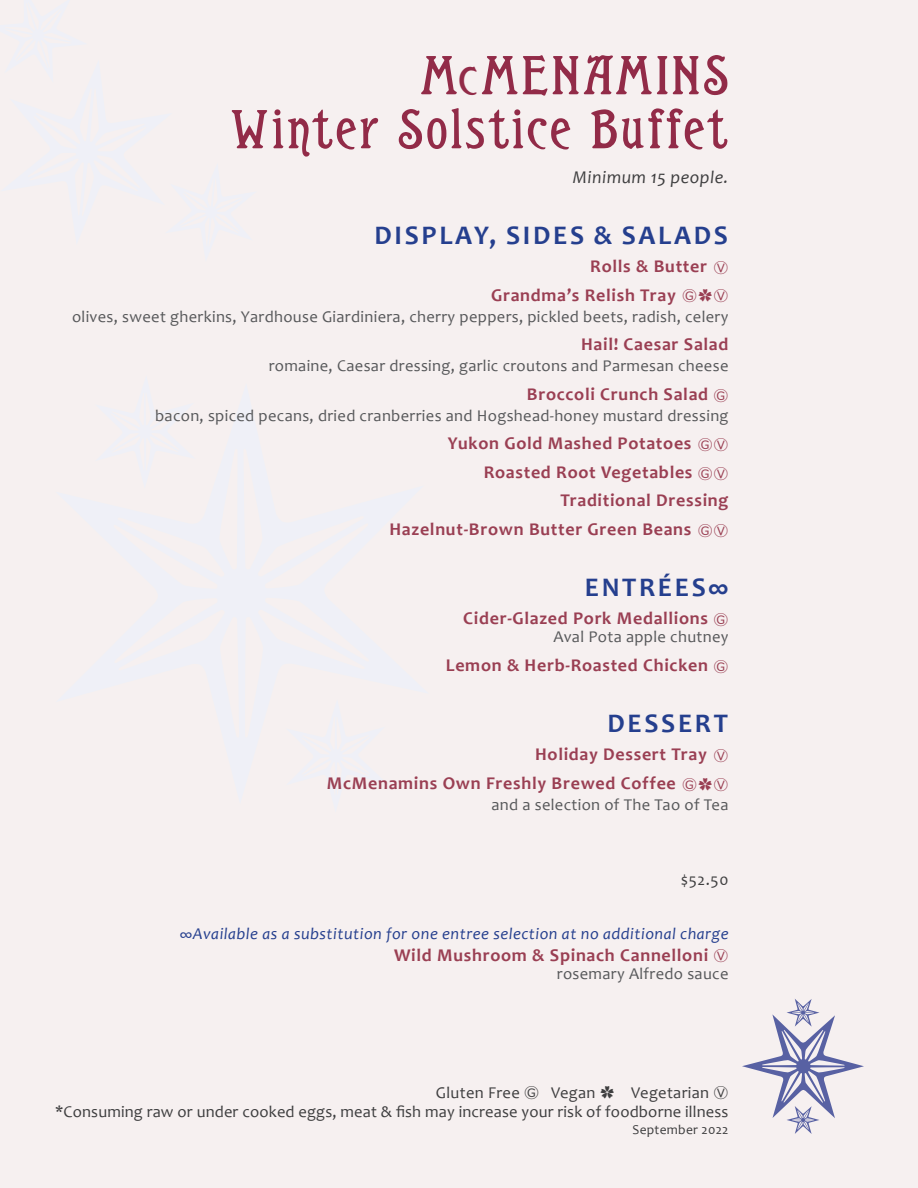
<style>
.page{position:relative;width:918px;height:1188px;background:#f6f0f0}
.page>*{position:absolute;margin:0;border:0;box-sizing:border-box;transform-origin:0 0}
.t1{font:51px/54px "Poorfarmv.5";letter-spacing:.06em;color:#922b48;text-align:right}
.t2{font:700 27px "Candara";letter-spacing:.1em;color:#253f8e}
.t3{font:700 18px/28.5px "Candara";letter-spacing:.04em;color:#9a3f53;text-align:right}
.t4{font:italic 18px "Candara";letter-spacing:.03em;color:#3e3e3f}
.t5{font:16.5px "Candara";letter-spacing:.02em;color:#57585a}
.t6{font:16.5px/19.5px "Candara";letter-spacing:.01em;color:#3e3e3f;text-align:right}
.t7{font:italic 16.5px "Candara";letter-spacing:.03em;color:#253f8e}
.t8{font:13.5px "Candara";letter-spacing:.02em;color:#3e3e3f}
.s1{font-size:35.7px}
.s2{font-family:"Meiryo";font-weight:400;font-size:15px}
.s3{font-family:"Meiryo";font-size:15px}
</style>
<div class="page">
<svg style="left:742px;top:999px;width:122px;height:135px"></svg>
<h1 class="t1" style="left:231px;top:52px;width:499px">M<span class="s1">c</span>MENAMINS<br>Winter Solstice Buffet</h1>
<p class="t4" style="left:573px;top:166px;width:157px">Minimum 15 people.</p>
<h2 class="t2" style="left:375px;top:218px;width:355px">DISPLAY, SIDES &amp; SALADS</h2>
<p class="t3" style="left:491px;top:252px;width:239px">Rolls &amp; Butter <span class="s2">Ⓥ<br></span>Grandma’s Relish Tray <span class="s2">Ⓖ✿Ⓥ</span></p>
<p class="t5" style="left:72px;top:306px;width:658px">olives, sweet gherkins, Yardhouse Giardiniera, cherry peppers, pickled beets, radish, celery</p>
<p class="t3" style="left:581px;top:330px;width:149px">Hail! Caesar Salad</p>
<p class="t5" style="left:269px;top:356px;width:461px">romaine, Caesar dressing, garlic croutons and Parmesan cheese</p>
<p class="t3" style="left:527px;top:379px;width:203px">Broccoli Crunch Salad <span class="s2">Ⓖ</span></p>
<p class="t5" style="left:155px;top:405px;width:575px">bacon, spiced pecans, dried cranberries and Hogshead-honey mustard dressing</p>
<p class="t3" style="left:389px;top:429px;width:340px">Yukon Gold Mashed Potatoes <span class="s2">ⒼⓋ<br></span>Roasted Root Vegetables <span class="s2">ⒼⓋ<br></span>Traditional Dressing<br>Hazelnut-Brown Butter Green Beans <span class="s2">ⒼⓋ</span></p>
<h2 class="t2" style="left:585px;top:570px;width:145px">ENTRÉES∞</h2>
<p class="t3" style="left:463px;top:604px;width:267px">Cider-Glazed Pork Medallions <span class="s2">Ⓖ</span></p>
<p class="t5" style="left:553px;top:627px;width:177px">Aval Pota apple chutney</p>
<p class="t3" style="left:446px;top:651px;width:284px">Lemon &amp; Herb-Roasted Chicken <span class="s2">Ⓖ</span></p>
<h2 class="t2" style="left:607px;top:706px;width:122px">DESSERT</h2>
<p class="t3" style="left:327px;top:740px;width:403px">Holiday Dessert Tray <span class="s2">Ⓥ<br></span>McMenamins Own Freshly Brewed Coffee <span class="s2">Ⓖ✿Ⓥ</span></p>
<p class="t5" style="left:491px;top:794px;width:239px">and a selection of The Tao of Tea</p>
<p class="t6" style="left:681px;top:869px;width:49px">$52.50</p>
<p class="t7" style="left:180px;top:924px;width:550px">∞Available as a substitution for one entree selection at no additional charge</p>
<p class="t3" style="left:394px;top:940px;width:336px">Wild Mushroom &amp; Spinach Cannelloni <span class="s2">Ⓥ</span></p>
<p class="t5" style="left:557px;top:963px;width:173px">rosemary Alfredo sauce</p>
<p class="t6" style="left:55px;top:1082px;width:675px">Gluten Free <span class="s3">Ⓖ</span> Vegan <span class="s3">✿</span> Vegetarian <span class="s3">Ⓥ<br></span>*Consuming raw or under cooked eggs, meat &amp; fish may increase your risk of foodborne illness</p>
<p class="t8" style="left:633px;top:1121px;width:97px">September 2022</p>
</div>
